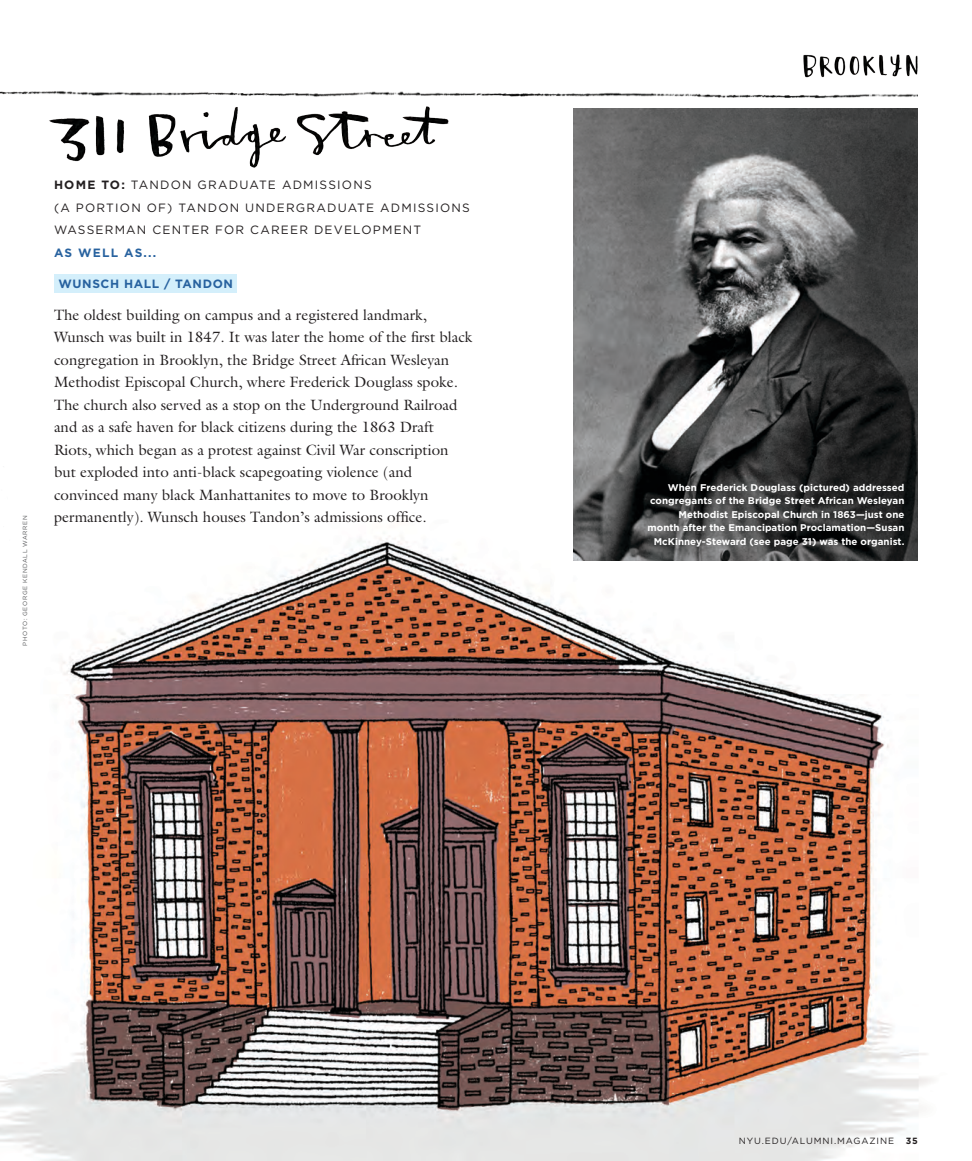
<style>
.page{position:relative;width:972px;height:1161px;background:#fff}
.page>*{position:absolute;margin:0;border:0;box-sizing:border-box;transform-origin:0 0}
.t1{font:15px/22.5px "Galliard Std";color:#231f20}
.t2{font:12px/22.5px "Gotham";letter-spacing:.1em;color:#231f20}
.t3{font:700 12px "Gotham";letter-spacing:.05em;color:#28629f}
.t4{font:700 9.75px/13.5px "Gotham";letter-spacing:.005em;color:#fff;text-align:right}
.t5{font:9px "Gotham";letter-spacing:.1em;color:#231f20}
.t6{font:700 9px "Gotham";color:#231f20}
.t7{font:6px "Gotham";letter-spacing:.1em;color:#57585a}
.s1{font-weight:700}
</style>
<div class="page">
<div style="left:54px;top:274px;width:182px;height:19px;background:#d4effb"></div>
<img style="left:0;top:512px;width:933px;height:649px">
<img style="left:0;top:512px;width:40px;height:126px">
<img style="left:49px;top:106px;width:400px;height:62px">
<img style="left:574px;top:108px;width:344px;height:453px">
<img style="left:803px;top:54px;width:115px;height:24px">
<img style="left:0;top:91px;width:918px;height:8px">
<p class="t7" style="left:21px;top:646px;width:132px;rotate:-90deg">PHOTO: GEORGE KENDALL WARREN</p>
<p class="t2" style="left:54px;top:173px;width:319px"><span class="s1">HOME TO:</span> TANDON GRADUATE ADMISSIONS</p>
<p class="t2" style="left:54px;top:196px;width:417px">(A PORTION OF) TANDON UNDERGRADUATE ADMISSIONS<br>WASSERMAN CENTER FOR CAREER DEVELOPMENT</p>
<p class="t3" style="left:54px;top:244px;width:104px">AS WELL AS...</p>
<p class="t3" style="left:59px;top:276px;width:176px">WUNSCH HALL / TANDON</p>
<p class="t1" style="left:54px;top:303px;width:420px">The oldest building on campus and a registered landmark, Wunsch was built in 1847. It was later the home of the first black congregation in Brooklyn, the Bridge Street African Wesleyan Methodist Episcopal Church, where Frederick Douglass spoke.<br>The church also served as a stop on the Underground Railroad and as a safe haven for black citizens during the 1863 Draft Riots, which began as a protest against Civil War conscription but exploded into anti-black scapegoating violence (and convinced many black Manhattanites to move to Brooklyn permanently). Wunsch houses Tandon’s admissions office.</p>
<p class="t4" style="left:648px;top:480px;width:258px">When Frederick Douglass (pictured) addressed congregants of the Bridge Street African Wesleyan Methodist Episcopal Church in 1863—just one month after the Emancipation Proclamation—Susan McKinney-Steward (see page 31) was the organist.</p>
<p class="t5" style="left:739px;top:1135px;width:157px">NYU.EDU/ALUMNI.MAGAZINE</p>
<p class="t6" style="left:906px;top:1135px;width:14px">35</p>
</div>
